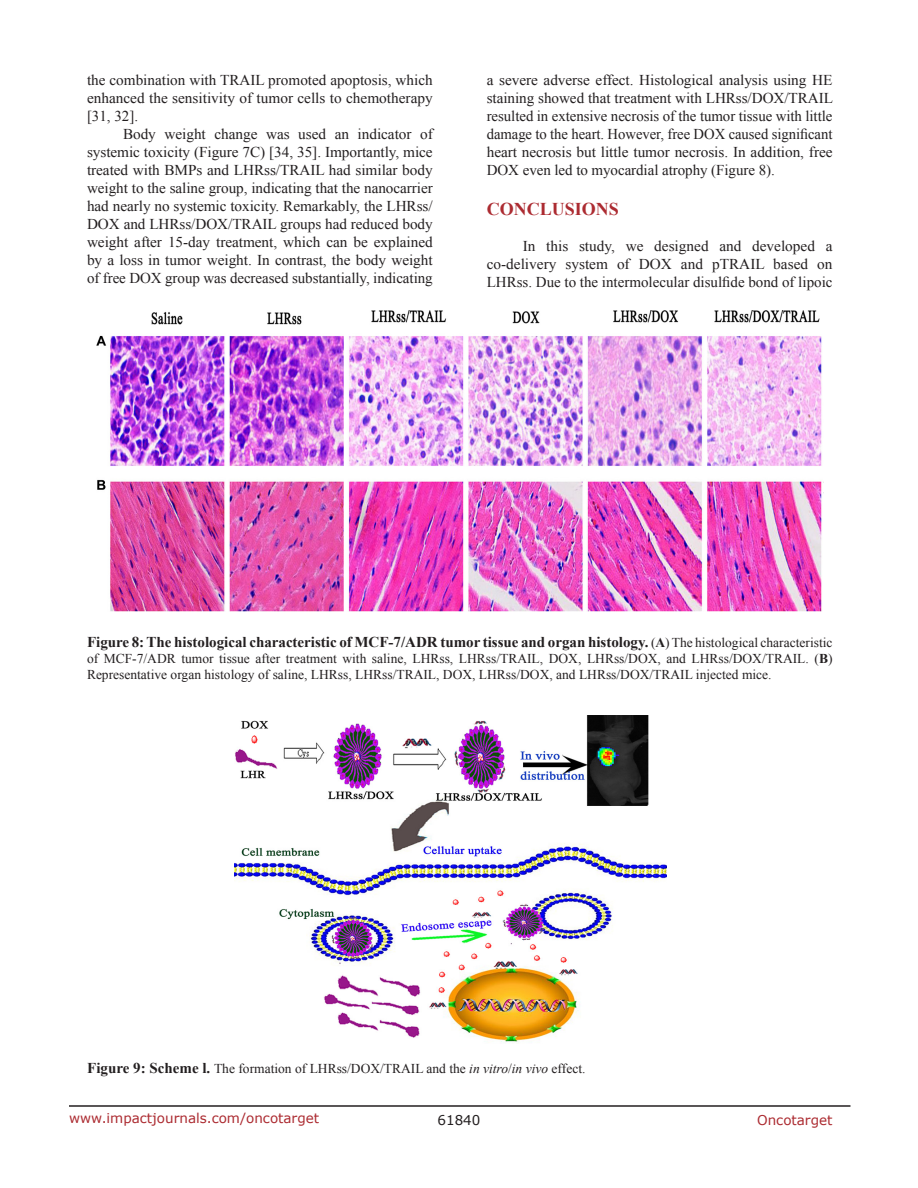
<style>
.page{position:relative;width:918px;height:1188px;background:#fff}
.page>*{position:absolute;margin:0;border:0;box-sizing:border-box;transform-origin:0 0}
.Heading{font:700 18px "Times New Roman";color:#ac2b31}
.BodyText{font:15px/18px "Times New Roman";color:#231f20;text-align:justify}
.FigureText{font:700 15px "Times New Roman";color:#231f20}
.FigureText-2{font:13.5px/16.2px "Times New Roman";color:#231f20}
.t1{font:13.5px "Verdana";color:#ac2b31}
.t2{font:13.5px "Verdana";color:#231f20}
.s1{font-weight:400;font-size:13.5px}
.s2{font-size:13.5px}
.s3{font-weight:700}
.s4{font-weight:700;font-size:15px}
.s5{font-style:italic}
</style>
<div class="page">
<hr style="left:69px;top:1105px;width:781px;height:2px;background:#231f20">
<img style="left:96px;top:310px;width:726px;height:301px">
<img style="left:234px;top:715px;width:432px;height:328px">
<p class="BodyText" style="left:87px;top:71px;width:347px">the combination with TRAIL promoted apoptosis, which enhanced the sensitivity of tumor cells to chemotherapy [31, 32].</p>
<p class="BodyText" style="left:87px;top:125px;width:347px;text-indent:36px">Body weight change was used an indicator of systemic toxicity (Figure 7C) [34, 35]. Importantly, mice treated with BMPs and LHRss/TRAIL had similar body weight to the saline group, indicating that the nanocarrier had nearly no systemic toxicity. Remarkably, the LHRss/ DOX and LHRss/DOX/TRAIL groups had reduced body weight after 15-day treatment, which can be explained by a loss in tumor weight. In contrast, the body weight of free DOX group was decreased substantially, indicating</p>
<p class="BodyText" style="left:487px;top:71px;width:348px">a severe adverse effect. Histological analysis using HE staining showed that treatment with LHRss/DOX/TRAIL resulted in extensive necrosis of the tumor tissue with little damage to the heart. However, free DOX caused significant heart necrosis but little tumor necrosis. In addition, free DOX even led to myocardial atrophy (Figure 8).</p>
<p class="Heading" style="left:487px;top:197px;width:134px">CONCLUSIONS</p>
<p class="BodyText" style="left:487px;top:237px;width:347px;text-indent:36px">In this study, we designed and developed a co-delivery system of DOX and pTRAIL based on LHRss. Due to the intermolecular disulfide bond of lipoic</p>
<p class="FigureText" style="left:87px;top:632px;width:747px">Figure 8: The histological characteristic of MCF-7/ADR tumor tissue and organ histology. <span class="s1">(</span><span class="s2">A</span><span class="s1">) The histological characteristic</span></p>
<p class="FigureText-2" style="left:87px;top:650px;width:747px">of MCF-7/ADR tumor tissue after treatment with saline, LHRss, LHRss/TRAIL, DOX, LHRss/DOX, and LHRss/DOX/TRAIL. (<span class="s3">B</span>)<br>Representative organ histology of saline, LHRss, LHRss/TRAIL, DOX, LHRss/DOX, and LHRss/DOX/TRAIL injected mice.</p>
<p class="FigureText-2" style="left:87px;top:1060px;width:500px"><span class="s4">Figure 9: Scheme l.</span> The formation of LHRss/DOX/TRAIL and the <span class="s5">in vitro</span>/<span class="s5">in vivo</span> effect.</p>
<p class="t1" style="left:69px;top:1109px;width:252px">www.impactjournals.com/oncotarget</p>
<p class="t2" style="left:438px;top:1111px;width:44px">61840</p>
<p class="t1" style="left:757px;top:1111px;width:77px">Oncotarget</p>
</div>
